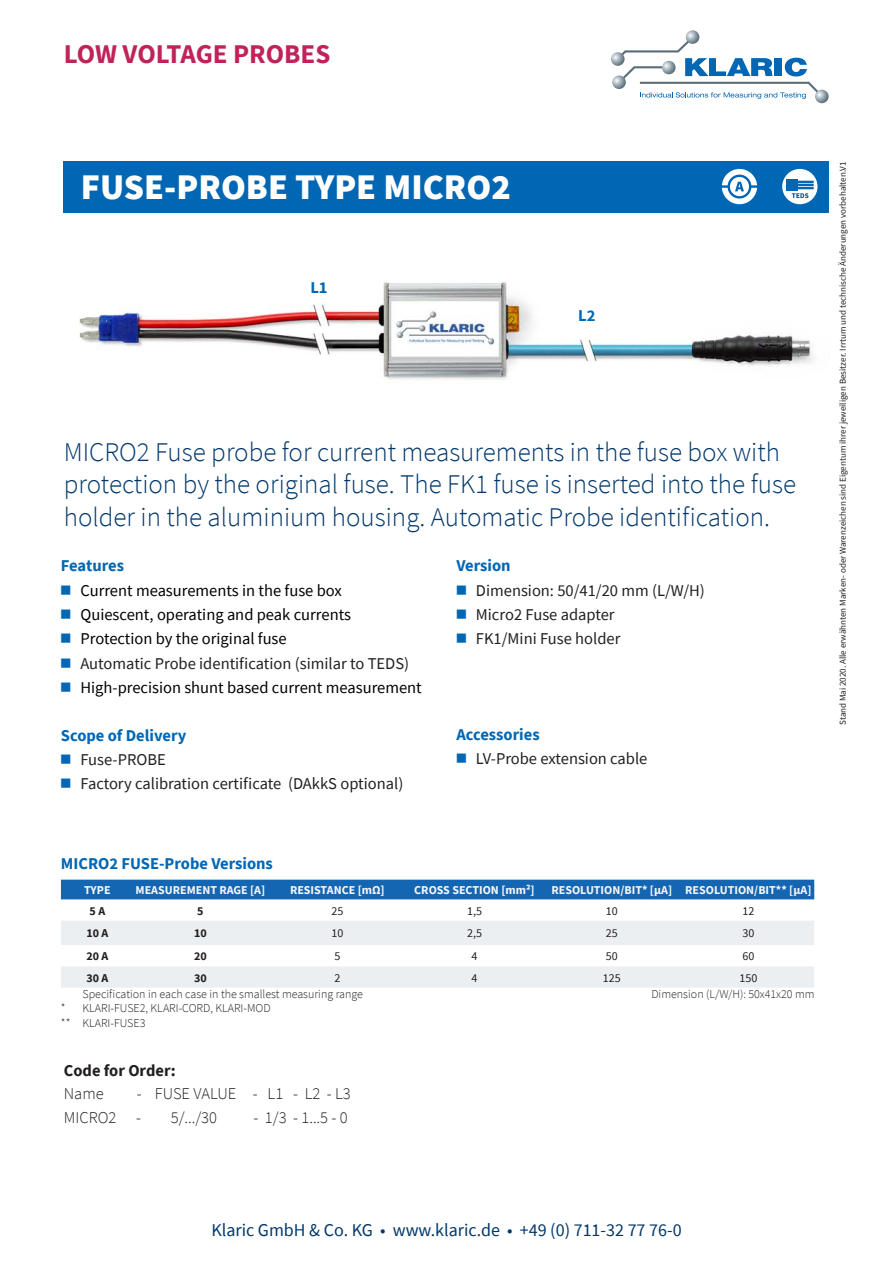
<style>
.page{position:relative;width:893px;height:1263px;background:#fff}
.page>*{position:absolute;margin:0;border:0;box-sizing:border-box;transform-origin:0 0}
.t1{font:900 36px "Source Sans Pro";color:#fff}
.t2{font:300 27px/32.4px "Source Sans Pro";color:#00376b}
.t3{font:700 27px "Source Sans Pro";color:#bf2359}
.t4{font:18px "Source Sans Pro";color:#00376b}
.t5{font:16.5px "Source Sans Pro";color:#231f20}
.t6{font:16.5px "Source Sans Pro";color:#000}
.t7{font:700 16.5px "Source Sans Pro";color:#0166b3}
.t8{font:300 16.5px/23.7px "Source Sans Pro";color:#231f20}
.t9{font:700 16.5px "Source Sans Pro";color:#231f20}
.t10{font:300 12px/14.4px "Source Sans Pro";color:#231f20}
.t11{font:700 12px "Source Sans Pro";color:#f5f5f6}
.t12{font:700 12px "Source Sans Pro";color:#f7f7f8}
.t13{font:12px "Source Sans Pro";color:#231f20}
.t14{font:700 12px "Source Sans Pro";color:#231f20}
.t15{font:9px "Source Sans Pro";color:#231f20}
.s1{font-size:11.25px;color:#0166b3}
.s2{color:#f7f7f8}
</style>
<div class="page">
<img style="left:79px;top:281px;width:735px;height:99px">
<div style="left:64px;top:162px;width:765px;height:51px;background:#0166b3"></div>
<svg style="left:611px;top:52px;width:14px;height:14px"></svg>
<svg style="left:612px;top:75px;width:14px;height:14px"></svg>
<svg style="left:686px;top:30px;width:13px;height:14px"></svg>
<svg style="left:815px;top:90px;width:14px;height:13px"></svg>
<svg style="left:615px;top:35px;width:210px;height:64px"></svg>
<div style="left:61px;top:880px;width:753px;height:19px;background:#1465b2"></div>
<svg style="left:61px;top:921px;width:753px;height:67px;fill:#ebeff1"></svg>
<svg style="left:780px;top:167px;width:39px;height:39px"></svg>
<div style="left:779px;top:165px;width:42px;height:43px;border:4px solid #0166b3;border-radius:50%"></div>
<div style="left:786px;top:179px;width:12px;height:12px;background:#0166b3"></div>
<svg style="left:792px;top:181px;width:22px;height:17px"></svg>
<svg style="left:720px;top:167px;width:39px;height:39px"></svg>
<div style="left:718px;top:165px;width:43px;height:43px;border:4px solid #0166b3;border-radius:50%"></div>
<hr style="left:719px;top:185px;width:40px;height:3px;background:#0166b3">
<svg style="left:729px;top:176px;width:21px;height:21px"></svg>
<div style="left:727px;top:175px;width:24px;height:24px;border:2px solid #0166b3;border-radius:50%"></div>
<svg style="left:735px;top:182px;width:9px;height:9px"></svg>
<h2 class="t3" style="left:64px;top:36px;width:268px">LOW VOLTAGE PROBES</h2>
<h1 class="t1" style="left:81px;top:162px;width:432px">FUSE-PROBE TYPE MICRO2</h1>
<p class="t7" style="left:310px;top:277px;width:19px">L1</p>
<p class="t7" style="left:578px;top:304px;width:19px">L2</p>
<h2 class="t2" style="left:64px;top:436px;width:734px">MICRO2 Fuse probe for current measurements in the fuse box with protection by the original fuse. The FK1 fuse is inserted into the fuse holder in the aluminium housing. Automatic Probe identification.</h2>
<p class="t7" style="left:61px;top:555px;width:65px">Features</p>
<p class="t6" style="left:61px;top:579px;width:282px"><span class="s1">■</span> Current measurements in the fuse box</p>
<p class="t6" style="left:61px;top:604px;width:292px"><span class="s1">■</span> Quiescent, operating and peak currents</p>
<p class="t6" style="left:61px;top:628px;width:227px"><span class="s1">■</span> Protection by the original fuse</p>
<p class="t5" style="left:61px;top:653px;width:350px"><span class="s1">■</span> Automatic Probe identification (similar to TEDS)</p>
<p class="t6" style="left:61px;top:677px;width:362px"><span class="s1">■</span> High-precision shunt based current measurement</p>
<p class="t7" style="left:61px;top:724px;width:127px">Scope of Delivery</p>
<p class="t5" style="left:61px;top:749px;width:106px"><span class="s1">■</span> Fuse-PROBE</p>
<p class="t5" style="left:61px;top:773px;width:344px"><span class="s1">■</span> Factory calibration certificate (DAkkS optional)</p>
<p class="t7" style="left:456px;top:555px;width:56px">Version</p>
<p class="t5" style="left:456px;top:579px;width:250px"><span class="s1">■</span> Dimension: 50/41/20 mm (L/W/H)</p>
<p class="t5" style="left:456px;top:604px;width:160px"><span class="s1">■</span> Micro2 Fuse adapter</p>
<p class="t5" style="left:456px;top:628px;width:166px"><span class="s1">■</span> FK1/Mini Fuse holder</p>
<p class="t7" style="left:456px;top:723px;width:85px">Accessories</p>
<p class="t5" style="left:456px;top:748px;width:193px"><span class="s1">■</span> LV-Probe extension cable</p>
<p class="t15" style="left:837px;top:725px;width:565px;rotate:-90deg">Stand Mai 2020. Alle erwähnten Marken- oder Warenzeichen sind Eigentum ihrer jeweiligen Besitzer. Irrtum und technische Änderungen vorbehalten.V1</p>
<p class="t7" style="left:61px;top:852px;width:214px">MICRO2 FUSE-Probe Versions</p>
<p class="t12" style="left:84px;top:882px;width:28px">TYPE</p>
<p class="t11" style="left:136px;top:882px;width:131px">MEASUREMENT RAGE [A]</p>
<p class="t12" style="left:290px;top:882px;width:96px">RESISTANCE [mΩ]</p>
<p class="t12" style="left:414px;top:882px;width:122px">CROSS SECTION [mm²]</p>
<p class="t11" style="left:551px;top:882px;width:262px">RESOLUTION/BIT* [<span class="s2">µ</span>A] RESOLUTION/BIT** [<span class="s2">µ</span>A]</p>
<p class="t14" style="left:90px;top:902px;width:17px">5 A</p>
<p class="t14" style="left:197px;top:902px;width:8px">5</p>
<p class="t13" style="left:331px;top:903px;width:13px">25</p>
<p class="t13" style="left:467px;top:903px;width:16px">1,5</p>
<p class="t13" style="left:606px;top:903px;width:13px">10</p>
<p class="t13" style="left:742px;top:903px;width:13px">12</p>
<p class="t14" style="left:86px;top:925px;width:23px">10 A</p>
<p class="t14" style="left:194px;top:925px;width:14px">10</p>
<p class="t13" style="left:331px;top:926px;width:13px">10</p>
<p class="t13" style="left:467px;top:926px;width:16px">2,5</p>
<p class="t13" style="left:606px;top:926px;width:13px">25</p>
<p class="t13" style="left:742px;top:926px;width:13px">30</p>
<p class="t14" style="left:86px;top:948px;width:23px">20 A</p>
<p class="t14" style="left:194px;top:948px;width:14px">20</p>
<p class="t13" style="left:334px;top:949px;width:7px">5</p>
<p class="t13" style="left:471px;top:949px;width:7px">4</p>
<p class="t13" style="left:606px;top:949px;width:13px">50</p>
<p class="t13" style="left:742px;top:949px;width:13px">60</p>
<p class="t14" style="left:86px;top:969px;width:23px">30 A</p>
<p class="t14" style="left:194px;top:969px;width:14px">30</p>
<p class="t13" style="left:334px;top:970px;width:7px">2</p>
<p class="t13" style="left:471px;top:970px;width:7px">4</p>
<p class="t13" style="left:603px;top:970px;width:19px">125</p>
<p class="t13" style="left:739px;top:970px;width:19px">150</p>
<p class="t10" style="left:83px;top:986px;width:282px">Specification in each case in the smallest measuring range</p>
<p class="t10" style="left:651px;top:986px;width:165px">Dimension (L/W/H): 50x41x20 mm</p>
<p class="t10" style="left:61px;top:1001px;width:211px">* KLARI-FUSE2, KLARI-CORD, KLARI-MOD ** KLARI-FUSE3</p>
<p class="t9" style="left:64px;top:1059px;width:113px">Code for Order:</p>
<p class="t8" style="left:64px;top:1082px;width:41px">Name</p>
<p class="t8" style="left:64px;top:1082px;width:288px;text-indent:73px">- FUSE VALUE - L1 - L2 - L3<br>MICRO2 -</p>
<p class="t8" style="left:171px;top:1106px;width:48px">5/.../30</p>
<p class="t8" style="left:253px;top:1106px;width:96px">- 1/3 - 1...5 - 0</p>
<p class="t4" style="left:211px;top:1219px;width:472px">Klaric GmbH &amp; Co. KG • www.klaric.de • +49 (0) 711-32 77 76-0</p>
</div>
